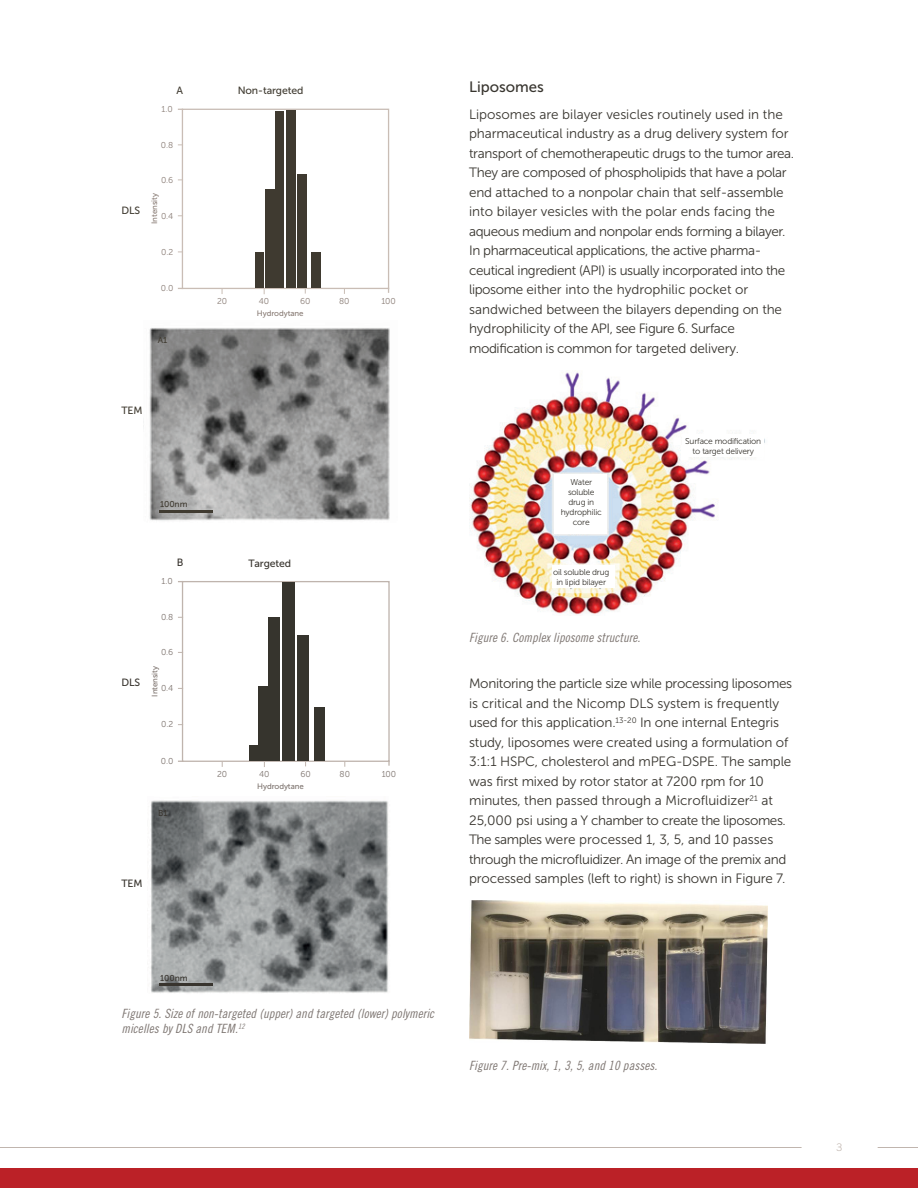
<style>
.page{position:relative;width:918px;height:1188px;background:#fff}
.page>*{position:absolute;margin:0;border:0;box-sizing:border-box;transform-origin:0 0}
.t1{font:15px "Museo Sans 500";color:#38352f}
.t2{font:13.5px/19.5px "Museo Sans 300";letter-spacing:-.01em;color:#38352f}
.t3{font:12.75px/14.7px "Trade Gothic LT Std Cn 18 Obl";letter-spacing:.005em;color:#7e7672}
.t4{font:10.5px "Museo Sans 500";letter-spacing:-.01em;color:#403b31}
.t5{font:10.5px "Museo Sans 500";letter-spacing:-.01em;color:#38342e}
.t6{font:300 10.5px "Trade Gothic LT Std";color:#c0b5ae}
.t7{font:8.55px "Museo Sans 300";letter-spacing:-.01em;color:#887b74}
.t8{font:8.55px "Museo Sans 300";letter-spacing:-.01em;color:#7d736e}
.t9{font:8.55px "Museo Sans 500";letter-spacing:-.01em;color:#403b31}
.t10{font:8.55px "Museo Sans 500";letter-spacing:-.01em;color:#38342e}
.t11{font:8.4px/9.9px "Museo Sans 300";letter-spacing:-.025em;color:#38352f;text-align:center}
.t12{font:7.95px "Museo Sans 500";letter-spacing:-.01em;color:#7d736e}
.t13{font:7.8px "Museo Sans 500";letter-spacing:-.01em;color:#887b74}
</style>
<div class="page">
<div style="left:0;top:1168px;width:918px;height:20px;background:#bb2127"></div>
<hr style="left:878px;top:1147px;width:40px;height:1px;background:#c0b5ae">
<hr style="left:0;top:1147px;width:802px;height:1px;background:#c0b5ae">
<img style="left:143px;top:328px;width:247px;height:193px">
<div style="left:182px;top:109px;width:207px;height:180px;border:1px solid #c9bdb5"></div>
<div style="left:255px;top:252px;width:9px;height:36px;background:#3f3a30"></div>
<div style="left:265px;top:189px;width:9px;height:99px;background:#3f3a30"></div>
<div style="left:275px;top:112px;width:9px;height:176px;background:#3f3a30"></div>
<div style="left:286px;top:110px;width:10px;height:178px;background:#3f3a30"></div>
<div style="left:298px;top:174px;width:9px;height:114px;background:#3f3a30"></div>
<div style="left:311px;top:252px;width:10px;height:36px;background:#3f3a30"></div>
<hr style="left:159px;top:510px;width:53px;height:3px;background:#403b31">
<img style="left:151px;top:800px;width:238px;height:193px">
<hr style="left:159px;top:984px;width:53px;height:2px;background:#38342e">
<div style="left:182px;top:581px;width:208px;height:181px;border:1px solid #bfb4ad"></div>
<div style="left:249px;top:745px;width:9px;height:16px;background:#36342d"></div>
<div style="left:259px;top:686px;width:9px;height:75px;background:#36342d"></div>
<div style="left:269px;top:617px;width:11px;height:144px;background:#36342d"></div>
<div style="left:282px;top:582px;width:13px;height:179px;background:#36342d"></div>
<div style="left:297px;top:635px;width:12px;height:126px;background:#36342d"></div>
<div style="left:314px;top:707px;width:11px;height:54px;background:#36342d"></div>
<img style="left:469px;top:370px;width:296px;height:245px">
<div style="left:554px;top:474px;width:52px;height:59px;background:#fff"></div>
<div style="left:552px;top:566px;width:63px;height:22px;background:#fff"></div>
<div style="left:683px;top:435px;width:81px;height:22px;background:#fff"></div>
<img style="left:469px;top:901px;width:298px;height:143px">
<p class="t4" style="left:122px;top:204px;width:20px">DLS</p>
<p class="t4" style="left:177px;top:85px;width:8px">A</p>
<p class="t7" style="left:162px;top:104px;width:13px">1.0</p>
<p class="t7" style="left:161px;top:140px;width:14px">0.8</p>
<p class="t7" style="left:161px;top:175px;width:14px">0.6</p>
<p class="t13" style="left:150px;top:224px;width:32px;rotate:-90deg">Intensity</p>
<p class="t7" style="left:161px;top:211px;width:14px">0.4</p>
<p class="t7" style="left:161px;top:247px;width:14px">0.2</p>
<p class="t7" style="left:161px;top:284px;width:14px">0.0</p>
<p class="t9" style="left:158px;top:336px;width:11px">A1</p>
<p class="t4" style="left:122px;top:404px;width:23px">TEM</p>
<p class="t4" style="left:238px;top:85px;width:67px">Non-targeted</p>
<p class="t7" style="left:217px;top:296px;width:12px">20</p>
<p class="t7" style="left:259px;top:296px;width:12px">40</p>
<p class="t7" style="left:300px;top:296px;width:12px">60</p>
<p class="t7" style="left:339px;top:296px;width:12px">80</p>
<p class="t7" style="left:381px;top:296px;width:16px">100</p>
<p class="t13" style="left:257px;top:309px;width:48px">Hydrodytane</p>
<p class="t9" style="left:160px;top:500px;width:29px">100nm</p>
<p class="t5" style="left:122px;top:677px;width:20px">DLS</p>
<p class="t5" style="left:177px;top:557px;width:8px">B</p>
<p class="t8" style="left:162px;top:577px;width:13px">1.0</p>
<p class="t8" style="left:161px;top:612px;width:14px">0.8</p>
<p class="t8" style="left:161px;top:648px;width:14px">0.6</p>
<p class="t12" style="left:150px;top:697px;width:32px;rotate:-90deg">Intensity</p>
<p class="t8" style="left:161px;top:684px;width:14px">0.4</p>
<p class="t8" style="left:161px;top:720px;width:14px">0.2</p>
<p class="t8" style="left:161px;top:756px;width:14px">0.0</p>
<p class="t10" style="left:158px;top:809px;width:11px">B1</p>
<p class="t5" style="left:122px;top:877px;width:23px">TEM</p>
<p class="t5" style="left:248px;top:557px;width:44px">Targeted</p>
<p class="t8" style="left:217px;top:769px;width:12px">20</p>
<p class="t8" style="left:259px;top:769px;width:12px">40</p>
<p class="t8" style="left:300px;top:769px;width:12px">60</p>
<p class="t8" style="left:340px;top:769px;width:12px">80</p>
<p class="t8" style="left:382px;top:769px;width:16px">100</p>
<p class="t12" style="left:257px;top:782px;width:48px">Hydrodytane</p>
<p class="t1" style="left:469px;top:79px;width:76px">Liposomes</p>
<p class="t2" style="left:469px;top:104px;width:327px">Liposomes are bilayer vesicles routinely used in the pharmaceutical industry as a drug delivery system for transport of chemotherapeutic drugs to the tumor area.<br>They are composed of phospholipids that have a polar end attached to a nonpolar chain that self-assemble into bilayer vesicles with the polar ends facing the aqueous medium and nonpolar ends forming a bilayer.<br>In pharmaceutical applications, the active pharma&shy;ceutical ingredient (API) is usually incorporated into the liposome either into the hydrophilic pocket or sandwiched between the bilayers depending on the hydrophilicity of the API, see Figure 6. Surface modification is common for targeted delivery.</p>
<p class="t11" style="left:561px;top:478px;width:42px">Water soluble drug in hydrophilic core</p>
<p class="t11" style="left:553px;top:568px;width:58px">oil soluble drug in lipid bilayer</p>
<p class="t11" style="left:685px;top:436px;width:78px">Surface modification to target delivery</p>
<p class="t3" style="left:469px;top:630px;width:173px">Figure 6. Complex liposome structure.</p>
<p class="t2" style="left:469px;top:674px;width:325px">Monitoring the particle size while processing liposomes is critical and the Nicomp DLS system is frequently used for this application.<sup>13-20</sup> In one internal Entegris study, liposomes were created using a formulation of 3:1:1 HSPC, cholesterol and mPEG-DSPE. The sample was first mixed by rotor stator at 7200 rpm for 10 minutes, then passed through a Microfluidizer<sup>21</sup> at 25,000 psi using a Y chamber to create the liposomes.<br>The samples were processed 1, 3, 5, and 10 passes through the microfluidizer. An image of the premix and processed samples (left to right) is shown in Figure 7.</p>
<p class="t10" style="left:160px;top:973px;width:29px">100nm</p>
<p class="t3" style="left:122px;top:1007px;width:314px">Figure 5. Size of non-targeted (upper) and targeted (lower) polymeric micelles by DLS and TEM.<sup>12</sup></p>
<p class="t3" style="left:469px;top:1059px;width:190px">Figure 7. Pre-mix, 1, 3, 5, and 10 passes.</p>
<p class="t6" style="left:837px;top:1141px;width:7px">3</p>
</div>
